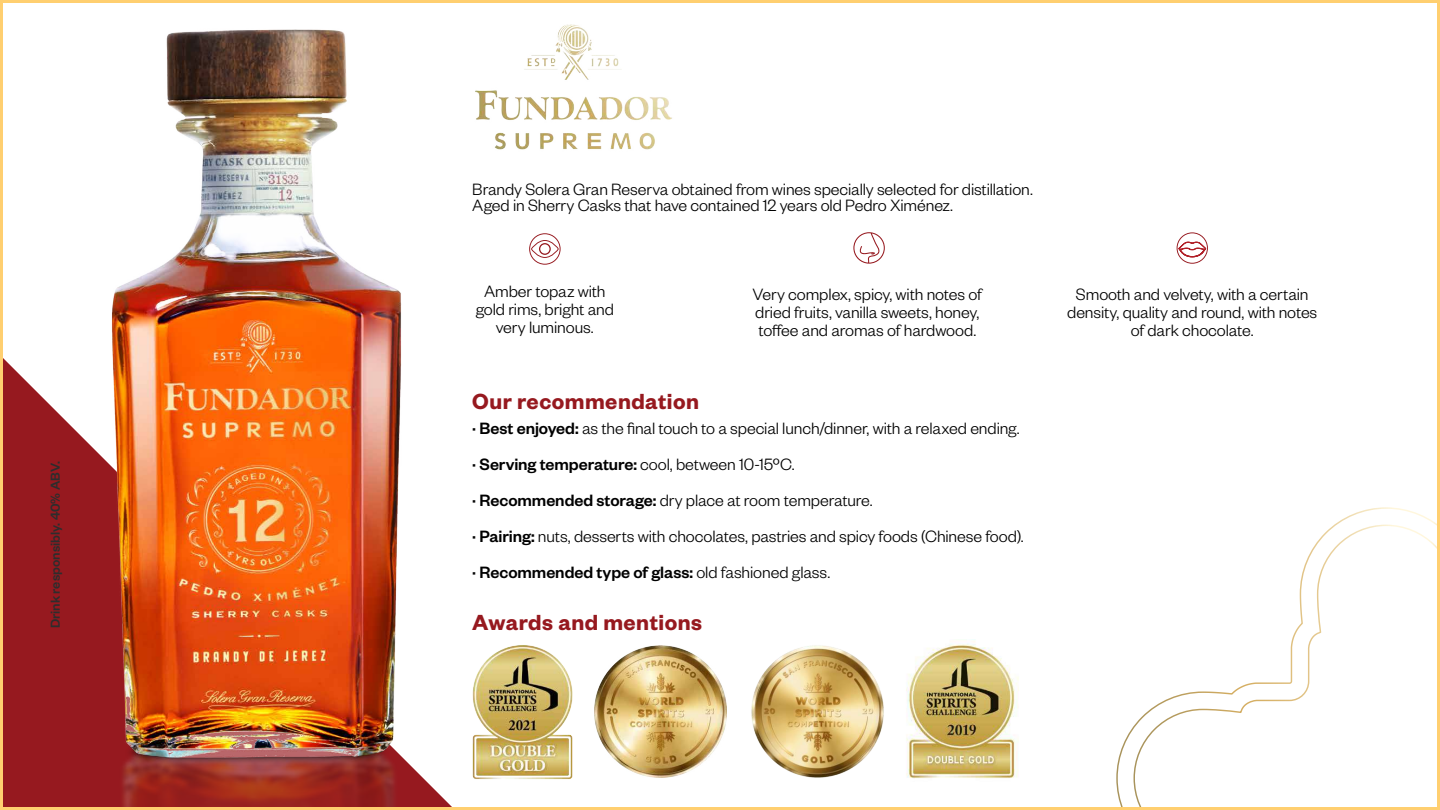
<style>
.page{position:relative;width:1440px;height:810px;background:#fff}
.page>*{position:absolute;margin:0;border:0;box-sizing:border-box;transform-origin:0 0}
.t1{font:600 24px "Founders Grotesk";letter-spacing:.02em;color:#96191f}
.t2{font:300 18px/18px "Founders Grotesk";letter-spacing:-.005em;color:#000}
.t3{font:500 14.25px "Founders Grotesk";color:#2d2d2d}
.s1{font-weight:500}
</style>
<div class="page">
<img style="left:0;top:0;width:1440px;height:810px">
<img style="left:889px;top:640px;width:143px;height:143px">
<p class="t3" style="left:47px;top:628px;width:169px;rotate:-90deg">Drink responsibly. 40% ABV.</p>
<p class="t2" style="left:472px;top:181px;width:562px;line-height:15.8px">Brandy Solera Gran Reserva obtained from wines specially selected for distillation.<br>Aged in Sherry Casks that have contained 12 years old Pedro Ximénez.</p>
<p class="t2" style="left:476px;top:281px;width:140px;text-align:center">Amber topaz with gold rims, bright and very luminous.</p>
<p class="t2" style="left:753px;top:284px;width:231px">Very complex, spicy, with notes of dried fruits, vanilla sweets, honey, toffee and aromas of hardwood.</p>
<p class="t2" style="left:1067px;top:284px;width:252px;text-align:center">Smooth and velvety, with a certain density, quality and round, with notes of dark chocolate.</p>
<h1 class="t1" style="left:472px;top:386px;width:228px">Our recommendation</h1>
<p class="t2" style="left:472px;top:410px;width:553px;line-height:36px"><span class="s1">· Best enjoyed:</span> as the final touch to a special lunch/dinner, with a relaxed ending. <span class="s1">· Serving temperature:</span> cool, between 10-15ºC.<br><span class="s1">· Recommended storage:</span> dry place at room temperature.<br><span class="s1">· Pairing:</span> nuts, desserts with chocolates, pastries and spicy foods (Chinese food). <span class="s1">· Recommended type of glass:</span> old fashioned glass.</p>
<h1 class="t1" style="left:472px;top:607px;width:231px">Awards and mentions</h1>
</div>
